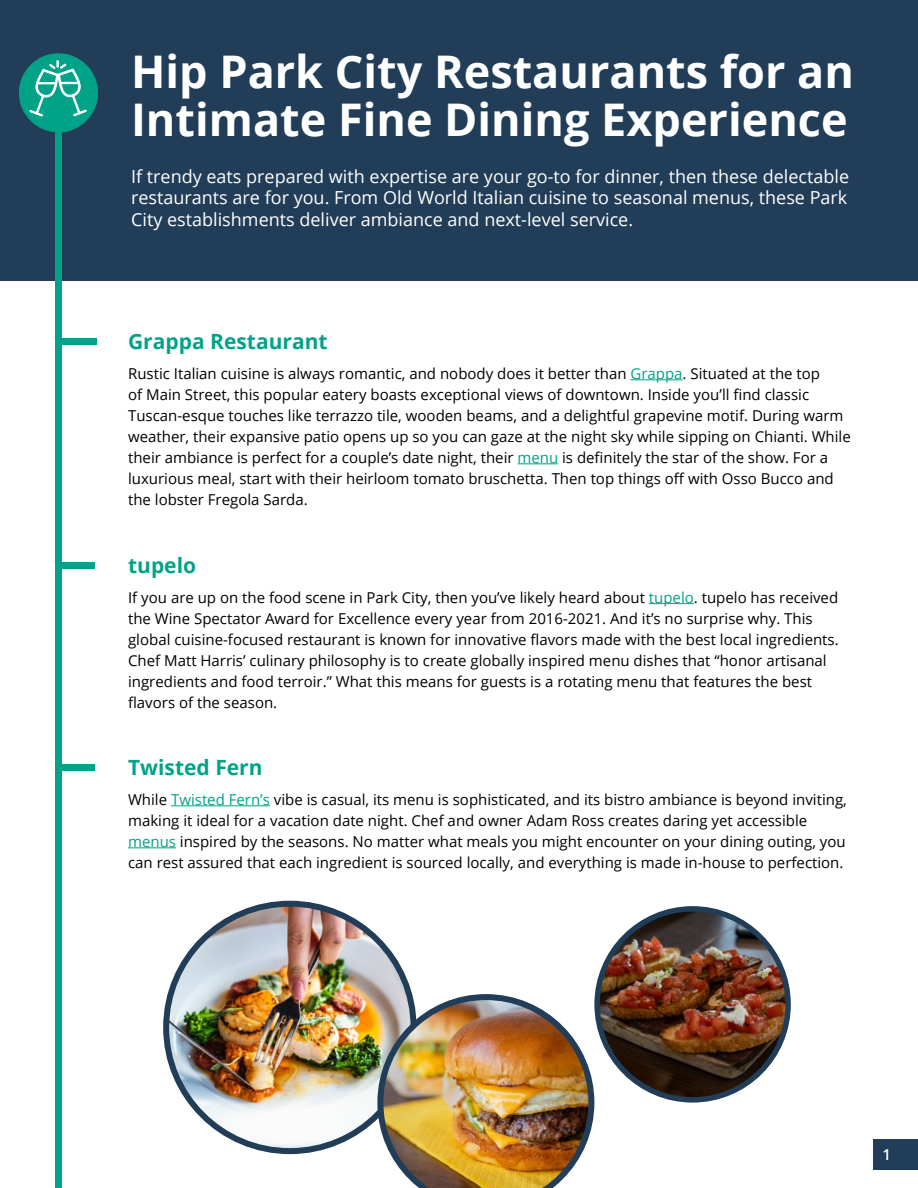
<style>
.page{position:relative;width:918px;height:1188px;background:#fff}
.page>*{position:absolute;margin:0;border:0;box-sizing:border-box;transform-origin:0 0}
.t1{font:700 45px/48px "Open Sans";color:#fff}
.t2{font:700 21px "Open Sans";color:#00a388}
.t3{font:18px/21.6px "Open Sans";color:#fff;text-align:justify}
.t4{font:15px/21px "Open Sans";color:#000}
.t5{font:600 15px "Open Sans";color:#fff}
.s1{color:#00a388}
</style>
<div class="page">
<div style="left:0;top:0;width:918px;height:281px;background:#213d57"></div>
<div style="left:873px;top:1139px;width:45px;height:31px;background:#213d57"></div>
<hr style="left:631px;top:379px;width:52px;height:1px;background:#00a388">
<hr style="left:517px;top:463px;width:41px;height:1px;background:#00a388">
<hr style="left:649px;top:603px;width:45px;height:1px;background:#00a388">
<hr style="left:171px;top:805px;width:99px;height:1px;background:#00a388">
<hr style="left:128px;top:847px;width:48px;height:1px;background:#00a388">
<div style="left:55px;top:71px;width:6px;height:1117px;background:#00a388"></div>
<div style="left:19px;top:53px;width:79px;height:79px;background:#00a388;border-radius:50%"></div>
<div style="left:61px;top:338px;width:36px;height:7px;background:#00a388"></div>
<div style="left:59px;top:562px;width:35px;height:7px;background:#00a388"></div>
<div style="left:59px;top:764px;width:35px;height:6px;background:#00a388"></div>
<svg style="left:29px;top:60px;width:58px;height:56px"></svg>
<img style="left:166px;top:904px;width:248px;height:247px;border-radius:124px">
<img style="left:597px;top:909px;width:191px;height:191px;border-radius:96px">
<div style="left:594px;top:906px;width:197px;height:197px;border:5px solid #213d57;border-radius:50%"></div>
<img style="left:377px;top:994px;width:217px;height:194px">
<h1 class="t1" style="left:131px;top:46px;width:724px">Hip Park City Restaurants for an<br>Intimate Fine Dining Experience</h1>
<p class="t3" style="left:131px;top:165px;width:720px">If trendy eats prepared with expertise are your go-to for dinner, then these delectable restaurants are for you. From Old World Italian cuisine to seasonal menus, these Park City establishments deliver ambiance and next-level service.</p>
<h2 class="t2" style="left:128px;top:326px;width:201px">Grappa Restaurant</h2>
<p class="t4" style="left:128px;top:362px;width:724px">Rustic Italian cuisine is always romantic, and nobody does it better than <span class="s1">Grappa</span>. Situated at the top<br>of Main Street, this popular eatery boasts exceptional views of downtown. Inside you’ll find classic Tuscan-esque touches like terrazzo tile, wooden beams, and a delightful grapevine motif. During warm weather, their expansive patio opens up so you can gaze at the night sky while sipping on Chianti. While their ambiance is perfect for a couple’s date night, their <span class="s1">menu</span> is definitely the star of the show. For a luxurious meal, start with their heirloom tomato bruschetta. Then top things off with Osso Bucco and the lobster Fregola Sarda.</p>
<h2 class="t2" style="left:128px;top:550px;width:70px">tupelo</h2>
<p class="t4" style="left:128px;top:586px;width:712px">If you are up on the food scene in Park City, then you’ve likely heard about <span class="s1">tupelo</span>. tupelo has received the Wine Spectator Award for Excellence every year from 2016-2021. And it’s no surprise why. This global cuisine-focused restaurant is known for innovative flavors made with the best local ingredients.<br>Chef Matt Harris’ culinary philosophy is to create globally inspired menu dishes that “honor artisanal ingredients and food terroir.” What this means for guests is a rotating menu that features the best flavors of the season.</p>
<h2 class="t2" style="left:128px;top:752px;width:136px">Twisted Fern</h2>
<p class="t4" style="left:128px;top:788px;width:720px">While <span class="s1">Twisted Fern’s</span> vibe is casual, its menu is sophisticated, and its bistro ambiance is beyond inviting, making it ideal for a vacation date night. Chef and owner Adam Ross creates daring yet accessible <span class="s1">menus</span> inspired by the seasons. No matter what meals you might encounter on your dining outing, you can rest assured that each ingredient is sourced locally, and everything is made in-house to perfection.</p>
<p class="t5" style="left:882px;top:1145px;width:10px">1</p>
</div>
